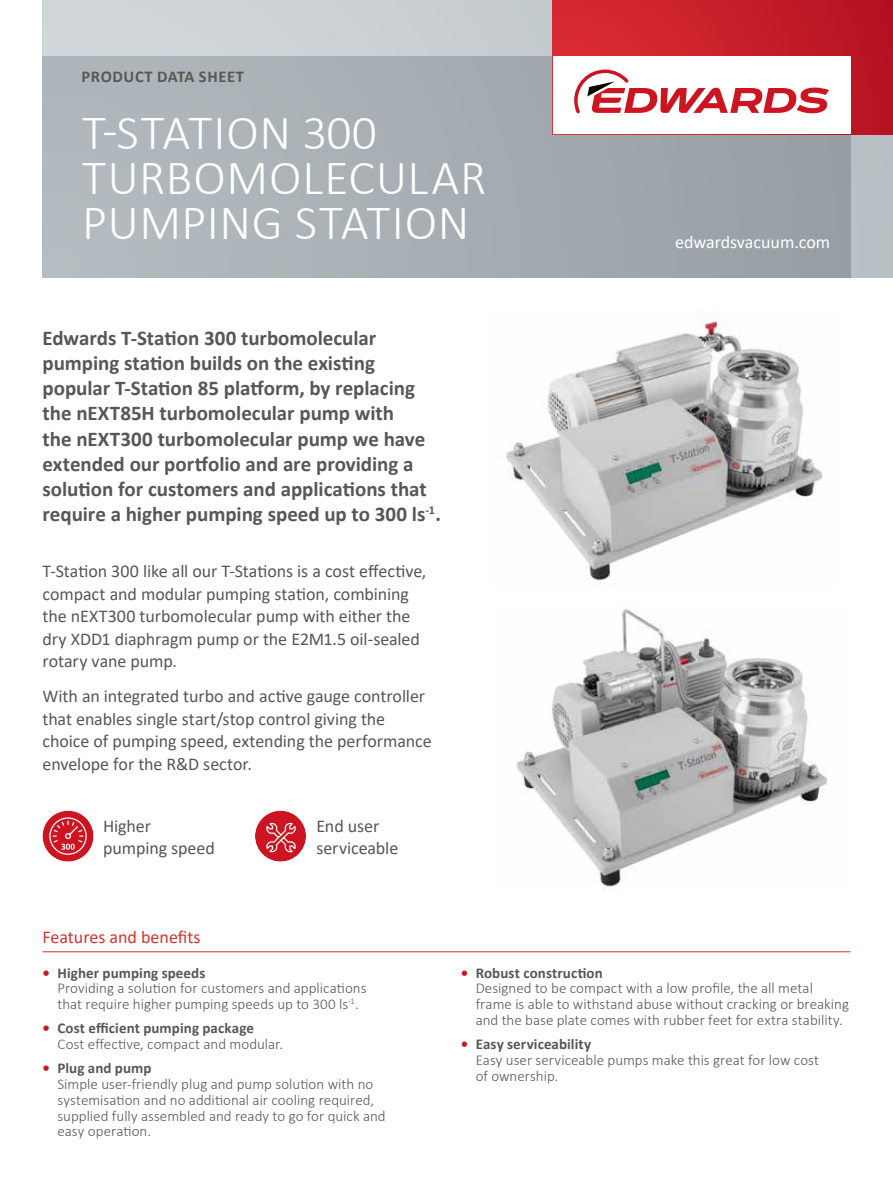
<style>
.page{position:relative;width:893px;height:1191px;background:#fff}
.page>*{position:absolute;margin:0;border:0;box-sizing:border-box;transform-origin:0 0}
.t1{font:300 49.5px/45px "Calibri";letter-spacing:.015em;color:#fff}
.t2{font:700 21px/25.2px "Calibri";color:#575756}
.t3{font:18px/22.5px "Calibri";letter-spacing:-.005em;color:#575756}
.t4{font:18px "Calibri";color:#d2352f}
.t5{font:18px "Calibri";color:#fff}
.t6{font:700 16.5px "Calibri";letter-spacing:.04em;color:#575756}
.t7{font:300 15px/15.8px "Calibri";color:#575756}
.s1{font-weight:700;color:#cd1421}
.s2{font-weight:700}
</style>
<div class="page">
<svg style="left:43px;top:0;width:850px;height:278px;background:#c7cdd1"></svg>
<div style="left:43px;top:57px;width:807px;height:221px;background:linear-gradient(to right,#b4bcc0,#969fa4)"></div>
<div style="left:553px;top:0;width:340px;height:134px;background:linear-gradient(to right,#dd363d,#b71726)"></div>
<div style="left:553px;top:57px;width:297px;height:77px;background:#fff"></div>
<svg style="left:574px;top:70px;width:255px;height:43px"></svg>
<img style="left:506px;top:319px;width:317px;height:269px">
<img style="left:516px;top:609px;width:312px;height:281px">
<div style="left:255px;top:810px;width:51px;height:51px;background:#cd1421;border-radius:50%"></div>
<svg style="left:266px;top:822px;width:30px;height:31px"></svg>
<div style="left:43px;top:810px;width:51px;height:51px;background:#cd1421;border-radius:50%"></div>
<svg style="left:49px;top:817px;width:38px;height:38px"></svg>
<hr style="left:43px;top:951px;width:807px;height:1px;background:#d2352f">
<p class="t6" style="left:82px;top:65px;width:164px">PRODUCT DATA SHEET</p>
<h1 class="t1" style="left:82px;top:110px;width:406px">T-STATION 300<br>TURBOMOLECULAR<br>PUMPING STATION</h1>
<p class="t2" style="left:43px;top:325px;width:400px">Edwards T-Station 300 turbomolecular pumping station builds on the existing popular T-Station 85 platform, by replacing the nEXT85H turbomolecular pump with<br>the nEXT300 turbomolecular pump we have extended our portfolio and are providing a solution for customers and applications that require a higher pumping speed up to 300 ls<sup>-1</sup>.</p>
<p class="t3" style="left:43px;top:559px;width:385px">T-Station 300 like all our T-Stations is a cost effective, compact and modular pumping station, combining the nEXT300 turbomolecular pump with either the dry XDD1 diaphragm pump or the E2M1.5 oil-sealed rotary vane pump.</p>
<p class="t3" style="left:43px;top:684px;width:391px">With an integrated turbo and active gauge controller that enables single start/stop control giving the choice of pumping speed, extending the performance envelope for the R&amp;D sector.</p>
<p class="t3" style="left:103px;top:814px;width:113px">Higher pumping speed</p>
<p class="t4" style="left:43px;top:924px;width:159px">Features and benefits</p>
<p class="t3" style="left:316px;top:814px;width:83px">End user serviceable</p>
<p class="t5" style="left:675px;top:230px;width:157px">edwardsvacuum.com</p>
<p class="t7" style="left:58px;top:964px;width:310px;text-indent:-15px"><span class="s1">•</span> <span class="s2">Higher pumping speeds<br></span>Providing a solution for customers and applications that require higher pumping speeds up to 300 ls<sup>-1</sup>.</p>
<p class="t7" style="left:58px;top:1020px;width:227px;text-indent:-15px"><span class="s1">•</span> <span class="s2">Cost efficient pumping package<br></span>Cost effective, compact and modular.</p>
<p class="t7" style="left:58px;top:1060px;width:330px;text-indent:-15px"><span class="s1">•</span> <span class="s2">Plug and pump<br></span>Simple user-friendly plug and pump solution with no systemisation and no additional air cooling required, supplied fully assembled and ready to go for quick and easy operation.</p>
<p class="t7" style="left:476px;top:964px;width:375px;text-indent:-15px"><span class="s1">•</span> <span class="s2">Robust construction<br></span>Designed to be compact with a low profile, the all metal frame is able to withstand abuse without cracking or breaking and the base plate comes with rubber feet for extra stability.</p>
<p class="t7" style="left:476px;top:1036px;width:345px;text-indent:-15px"><span class="s1">•</span> <span class="s2">Easy serviceability<br></span>Easy user serviceable pumps make this great for low cost of ownership.</p>
</div>
